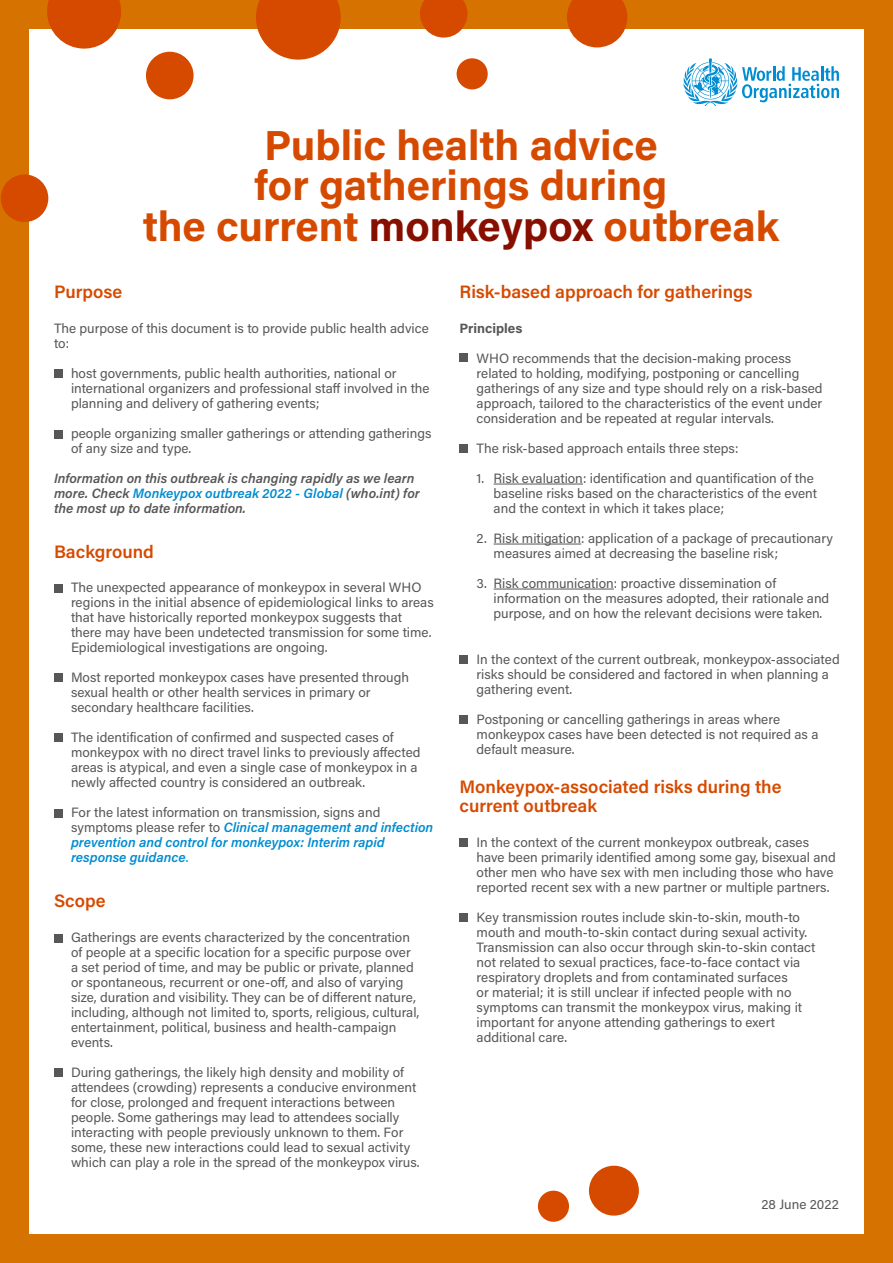
<style>
.page{position:relative;width:893px;height:1263px;background:#fff}
.page>*{position:absolute;margin:0;border:0;box-sizing:border-box;transform-origin:0 0}
.t1{font:700 42px/40.5px "Acumin Pro";color:#d64a00;text-align:center}
.t2{font:600 18px/19.5px "Acumin Pro";color:#d64a00}
.t3{font:13.5px/15px "Acumin Pro";color:#575757}
.t4{font:italic 600 13.5px/15px "Acumin Pro";color:#008cd1}
.t5{font:italic 600 13.5px/15px "Acumin Pro";color:#575757}
.t6{font:700 13.5px "Acumin Pro";color:#575757}
.s1{color:#870f00}
.s2{color:#008cd1}
.s3{font-weight:400;font-style:normal;color:#575757}
.s4{font-weight:400;font-style:normal}
</style>
<div class="page">
<div style="left:0;top:16px;width:893px;height:1247px;background:#d67300"></div>
<div style="left:29px;top:29px;width:835px;height:1204px;background:#fff"></div>
<svg style="left:256px;top:0;width:85px;height:60px;background:#dc6627"></svg>
<svg style="left:47px;top:0;width:74px;height:49px"></svg>
<div style="left:457px;top:58px;width:31px;height:31px;background:#d64a00;border-radius:50%"></div>
<svg style="left:567px;top:0;width:60px;height:47px;background:#da611f"></svg>
<svg style="left:420px;top:0;width:47px;height:38px;background:#da601d"></svg>
<div style="left:146px;top:52px;width:48px;height:47px;background:#d64a00;border-radius:50%"></div>
<div style="left:1px;top:174px;width:47px;height:48px;background:#d64a00;border-radius:50%"></div>
<svg style="left:683px;top:58px;width:156px;height:48px"></svg>
<div style="left:54px;top:369px;width:8px;height:8px;background:#575757"></div>
<hr style="left:494px;top:484px;width:89px;height:1px;background:#575757">
<hr style="left:494px;top:544px;width:87px;height:1px;background:#575757">
<hr style="left:494px;top:589px;width:120px;height:1px;background:#575757">
<div style="left:460px;top:354px;width:8px;height:8px;background:#575757"></div>
<div style="left:460px;top:444px;width:8px;height:8px;background:#575757"></div>
<div style="left:460px;top:838px;width:8px;height:8px;background:#575757"></div>
<div style="left:460px;top:913px;width:8px;height:9px;background:#575757"></div>
<div style="left:54px;top:430px;width:8px;height:9px;background:#575757"></div>
<div style="left:54px;top:584px;width:8px;height:9px;background:#575757"></div>
<div style="left:54px;top:673px;width:8px;height:8px;background:#575757"></div>
<div style="left:54px;top:734px;width:8px;height:8px;background:#575757"></div>
<div style="left:54px;top:809px;width:8px;height:8px;background:#575757"></div>
<div style="left:54px;top:934px;width:8px;height:8px;background:#575757"></div>
<div style="left:54px;top:1068px;width:8px;height:8px;background:#575757"></div>
<div style="left:538px;top:1191px;width:31px;height:31px;background:#d64a00;border-radius:50%"></div>
<div style="left:589px;top:1166px;width:50px;height:49px;background:#d64a00;border-radius:50%"></div>
<div style="left:460px;top:655px;width:8px;height:8px;background:#575757"></div>
<div style="left:460px;top:715px;width:8px;height:9px;background:#575757"></div>
<h1 class="t1" style="left:143px;top:123px;width:638px">Public health advice<br>for gatherings during<br>the current <span class="s1">monkeypox</span> outbreak</h1>
<h2 class="t2" style="left:54px;top:281px;width:70px">Purpose</h2>
<p class="t3" style="left:54px;top:320px;width:376px">The purpose of this document is to provide public health advice to:</p>
<p class="t3" style="left:71px;top:365px;width:360px">host governments, public health authorities, national or international organizers and professional staff involved in the planning and delivery of gathering events;</p>
<p class="t3" style="left:71px;top:425px;width:362px">people organizing smaller gatherings or attending gatherings of any size and type.</p>
<p class="t5" style="left:54px;top:470px;width:367px">Information on this outbreak is changing rapidly as we learn more. Check <span class="s2">Monkeypox outbreak 2022 - Global</span> (who.int) for the most up to date information.</p>
<h2 class="t2" style="left:54px;top:541px;width:101px">Background</h2>
<p class="t3" style="left:71px;top:579px;width:364px">The unexpected appearance of monkeypox in several WHO regions in the initial absence of epidemiological links to areas that have historically reported monkeypox suggests that there may have been undetected transmission for some time.<br>Epidemiological investigations are ongoing.</p>
<p class="t3" style="left:71px;top:669px;width:339px">Most reported monkeypox cases have presented through sexual health or other health services in primary or secondary healthcare facilities.</p>
<p class="t3" style="left:71px;top:729px;width:351px">The identification of confirmed and suspected cases of monkeypox with no direct travel links to previously affected areas is atypical, and even a single case of monkeypox in a newly affected country is considered an outbreak.</p>
<p class="t4" style="left:71px;top:804px;width:364px"><span class="s3">For the latest information on transmission, signs and symptoms please refer to</span> Clinical management and infection prevention and control for monkeypox: Interim rapid response guidance<span class="s4">.</span></p>
<h2 class="t2" style="left:54px;top:891px;width:53px">Scope</h2>
<p class="t3" style="left:71px;top:929px;width:350px">Gatherings are events characterized by the concentration of people at a specific location for a specific purpose over a set period of time, and may be public or private, planned or spontaneous, recurrent or one-off, and also of varying size, duration and visibility. They can be of different nature, including, although not limited to, sports, religious, cultural, entertainment, political, business and health-campaign events.</p>
<p class="t3" style="left:71px;top:1064px;width:350px">During gatherings, the likely high density and mobility of attendees (crowding) represents a conducive environment for close, prolonged and frequent interactions between people. Some gatherings may lead to attendees socially interacting with people previously unknown to them. For some, these new interactions could lead to sexual activity which can play a role in the spread of the monkeypox virus.</p>
<h2 class="t2" style="left:460px;top:281px;width:295px">Risk-based approach for gatherings</h2>
<p class="t6" style="left:460px;top:318px;width:64px">Principles</p>
<p class="t3" style="left:477px;top:350px;width:348px">WHO recommends that the decision-making process related to holding, modifying, postponing or cancelling gatherings of any size and type should rely on a risk-based approach, tailored to the characteristics of the event under consideration and be repeated at regular intervals.</p>
<p class="t3" style="left:477px;top:440px;width:263px">The risk-based approach entails three steps:</p>
<p class="t3" style="left:494px;top:470px;width:325px;text-indent:-17px">1. Risk evaluation: identification and quantification of the baseline risks based on the characteristics of the event and the context in which it takes place;</p>
<p class="t3" style="left:494px;top:530px;width:341px;text-indent:-17px">2. Risk mitigation: application of a package of precautionary measures aimed at decreasing the baseline risk;</p>
<p class="t3" style="left:494px;top:575px;width:337px;text-indent:-17px">3. Risk communication: proactive dissemination of information on the measures adopted, their rationale and purpose, and on how the relevant decisions were taken.</p>
<p class="t3" style="left:477px;top:651px;width:365px">In the context of the current outbreak, monkeypox-associated risks should be considered and factored in when planning a gathering event.</p>
<p class="t3" style="left:477px;top:711px;width:343px">Postponing or cancelling gatherings in areas where monkeypox cases have been detected is not required as a default measure.</p>
<h2 class="t2" style="left:460px;top:776px;width:323px">Monkeypox-associated risks during the current outbreak</h2>
<p class="t3" style="left:477px;top:834px;width:361px">In the context of the current monkeypox outbreak, cases have been primarily identified among some gay, bisexual and other men who have sex with men including those who have reported recent sex with a new partner or multiple partners.</p>
<p class="t3" style="left:477px;top:909px;width:340px">Key transmission routes include skin-to-skin, mouth-to mouth and mouth-to-skin contact during sexual activity.<br>Transmission can also occur through skin-to-skin contact not related to sexual practices, face-to-face contact via respiratory droplets and from contaminated surfaces<br>or material; it is still unclear if infected people with no symptoms can transmit the monkeypox virus, making it important for anyone attending gatherings to exert additional care.</p>
<p class="t3" style="left:761px;top:1196px;width:79px">28 June 2022</p>
</div>
